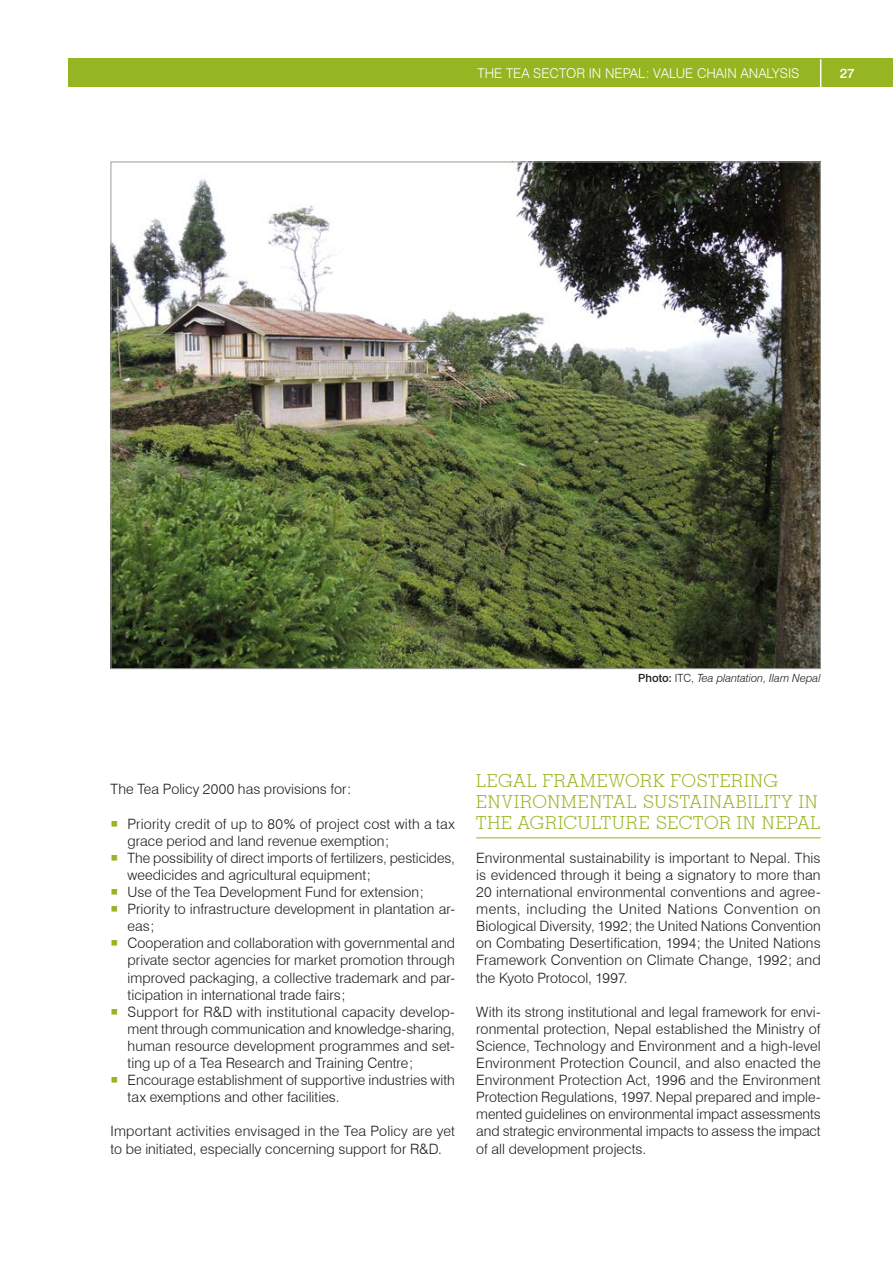
<style>
.page{position:relative;width:893px;height:1263px;background:#fff}
.page>*{position:absolute;margin:0;border:0;box-sizing:border-box;transform-origin:0 0}
.Title_2{font:300 18px/21px "Geometric Slab 703 BT";letter-spacing:.05em;color:#96b522}
.Body_text{font:300 14.25px/17.1px "Swiss 721 BT";letter-spacing:.005em;color:#1d1d1b}
.t1{font:300 13.5px "Swiss 721 BT";color:#fff}
.t2{font:500 13.5px "Swiss 721 BT";color:#fff}
.pie_foto{font:italic 300 11.25px "Swiss 721 BT";color:#1d1d1b}
.s1{font-weight:500;font-style:normal}
.s2{font-style:normal}
</style>
<div class="page">
<img style="left:113px;top:164px;width:706px;height:503px">
<div style="left:68px;top:58px;width:825px;height:29px;background:#96b522"></div>
<svg style="left:820px;top:59px;width:1px;height:28px"></svg>
<hr style="left:476px;top:838px;width:345px;height:1px;background:#96b522">
<p class="t1" style="left:478px;top:65px;width:323px">THE TEA SECTOR IN NEPAL: VALUE CHAIN ANALYSIS</p>
<p class="t2" style="left:840px;top:65px;width:17px">27</p>
<p class="pie_foto" style="left:638px;top:671px;width:184px"><span class="s1">Photo:</span> <span class="s2">ITC,</span> Tea plantation, Ilam Nepal</p>
<p class="Body_text" style="left:111px;top:781px;width:242px">The Tea Policy 2000 has provisions for:</p>
<p class="Body_text" style="left:128px;top:815px;width:329px">Priority credit of up to 80% of project cost with a tax grace period and land revenue exemption;</p>
<p class="Body_text" style="left:128px;top:849px;width:329px">The possibility of direct imports of fertilizers, pesticides, weedicides and agricultural equipment;</p>
<p class="Body_text" style="left:128px;top:883px;width:298px">Use of the Tea Development Fund for extension;</p>
<p class="Body_text" style="left:128px;top:900px;width:329px">Priority to infrastructure development in plantation ar&shy;eas;</p>
<p class="Body_text" style="left:128px;top:934px;width:329px;text-align:justify">Cooperation and collaboration with governmental and private sector agencies for market promotion through improved packaging, a collective trademark and par&shy;ticipation in international trade fairs;</p>
<p class="Body_text" style="left:128px;top:1003px;width:329px;text-align:justify">Support for R&amp;D with institutional capacity develop&shy;ment through communication and knowledge-sharing, human resource development programmes and set&shy;ting up of a Tea Research and Training Centre;</p>
<p class="Body_text" style="left:128px;top:1071px;width:329px">Encourage establishment of supportive industries with tax exemptions and other facilities.</p>
<p class="Body_text" style="left:111px;top:1123px;width:346px">Important activities envisaged in the Tea Policy are yet to be initiated, especially concerning support for R&amp;D.</p>
<p class="Title_2" style="left:476px;top:770px;width:345px">LEGAL FRAMEWORK FOSTERING<br>ENVIRONMENTAL SUSTAINABILITY IN<br>THE AGRICULTURE SECTOR IN NEPAL</p>
<p class="Body_text" style="left:476px;top:849px;width:346px;text-align:justify">Environmental sustainability is important to Nepal. This is evidenced through it being a signatory to more than 20 international environmental conventions and agree&shy;ments, including the United Nations Convention on Biological Diversity, 1992; the United Nations Convention on Combating Desertification, 1994; the United Nations Framework Convention on Climate Change, 1992; and the Kyoto Protocol, 1997.</p>
<p class="Body_text" style="left:476px;top:1003px;width:346px;text-align:justify">With its strong institutional and legal framework for envi&shy;ronmental protection, Nepal established the Ministry of Science, Technology and Environment and a high-level Environment Protection Council, and also enacted the Environment Protection Act, 1996 and the Environment Protection Regulations, 1997. Nepal prepared and imple&shy;mented guidelines on environmental impact assessments and strategic environmental impacts to assess the impact of all development projects.</p>
</div>
